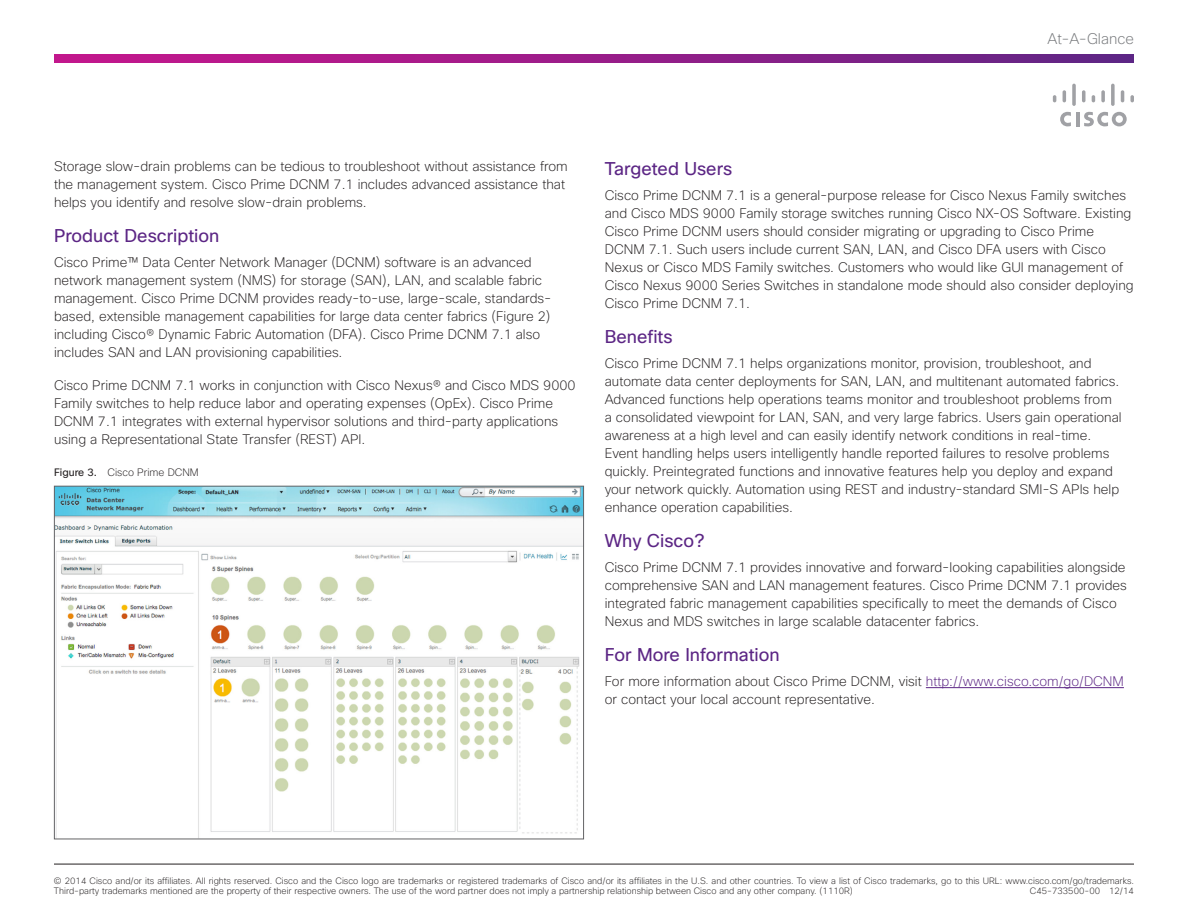
<style>
.page{position:relative;width:1188px;height:918px;background:#fff}
.page>*{position:absolute;margin:0;border:0;box-sizing:border-box;transform-origin:0 0}
.Subhead_1{font:18px "Cisco Sans";color:#5c2685}
.t1{font:200 15px "Cisco Sans";color:#76787b}
.Body_1{font:200 13.5px/18px "Cisco Sans";color:#231f20}
.Body_1-2{font:200 10.5px "Cisco Sans";color:#231f20}
.t2{font:200 9px/9.8px "Cisco Sans";color:#231f20}
.s1{font-weight:400}
.s2{color:#5c2685}
</style>
<div class="page">
<hr style="left:54px;top:864px;width:1080px;height:1px;background:#231f20">
<svg style="left:54px;top:54px;width:1080px;height:8px;background:#961d88"></svg>
<hr style="left:1076px;top:112px;width:3px;height:14px;background:#a0a1a5">
<svg style="left:1060px;top:112px;width:11px;height:14px"></svg>
<svg style="left:1084px;top:112px;width:43px;height:14px"></svg>
<svg style="left:1053px;top:95px;width:3px;height:7px"></svg>
<svg style="left:1063px;top:90px;width:3px;height:12px"></svg>
<svg style="left:1072px;top:84px;width:4px;height:22px"></svg>
<svg style="left:1082px;top:90px;width:3px;height:12px"></svg>
<svg style="left:1092px;top:95px;width:3px;height:7px"></svg>
<svg style="left:1101px;top:90px;width:4px;height:12px"></svg>
<svg style="left:1111px;top:84px;width:4px;height:22px"></svg>
<svg style="left:1121px;top:90px;width:3px;height:12px"></svg>
<svg style="left:1130px;top:95px;width:4px;height:7px"></svg>
<img style="left:56px;top:488px;width:526px;height:349px">
<hr style="left:926px;top:687px;width:198px;height:1px;background:#5c2685">
<p class="t1" style="left:1048px;top:29px;width:88px">At-A-Glance</p>
<p class="Body_1" style="left:54px;top:157px;width:515px">Storage slow-drain problems can be tedious to troubleshoot without assistance from the management system. Cisco Prime DCNM 7.1 includes advanced assistance that helps you identify and resolve slow-drain problems.</p>
<p class="Subhead_1" style="left:54px;top:224px;width:167px">Product Description</p>
<p class="Body_1" style="left:54px;top:253px;width:499px">Cisco Prime™ Data Center Network Manager (DCNM) software is an advanced network management system (NMS) for storage (SAN), LAN, and scalable fabric management. Cisco Prime DCNM provides ready-to-use, large-scale, standards&shy;based, extensible management capabilities for large data center fabrics (Figure 2) including Cisco® Dynamic Fabric Automation (DFA). Cisco Prime DCNM 7.1 also includes SAN and LAN provisioning capabilities.</p>
<p class="Body_1" style="left:54px;top:376px;width:523px">Cisco Prime DCNM 7.1 works in conjunction with Cisco Nexus® and Cisco MDS 9000<br>Family switches to help reduce labor and operating expenses (OpEx). Cisco Prime DCNM 7.1 integrates with external hypervisor solutions and third-party applications using a Representational State Transfer (REST) API.</p>
<p class="Body_1-2" style="left:54px;top:466px;width:146px"><span class="s1">Figure 3.</span> Cisco Prime DCNM</p>
<p class="Subhead_1" style="left:605px;top:157px;width:129px">Targeted Users</p>
<p class="Body_1" style="left:605px;top:186px;width:530px">Cisco Prime DCNM 7.1 is a general-purpose release for Cisco Nexus Family switches and Cisco MDS 9000 Family storage switches running Cisco NX-OS Software. Existing Cisco Prime DCNM users should consider migrating or upgrading to Cisco Prime DCNM 7.1. Such users include current SAN, LAN, and Cisco DFA users with Cisco Nexus or Cisco MDS Family switches. Customers who would like GUI management of Cisco Nexus 9000 Series Switches in standalone mode should also consider deploying Cisco Prime DCNM 7.1.</p>
<p class="Subhead_1" style="left:605px;top:325px;width:69px">Benefits</p>
<p class="Body_1" style="left:605px;top:354px;width:518px">Cisco Prime DCNM 7.1 helps organizations monitor, provision, troubleshoot, and automate data center deployments for SAN, LAN, and multitenant automated fabrics.<br>Advanced functions help operations teams monitor and troubleshoot problems from a consolidated viewpoint for LAN, SAN, and very large fabrics. Users gain operational awareness at a high level and can easily identify network conditions in real-time.<br>Event handling helps users intelligently handle reported failures to resolve problems quickly. Preintegrated functions and innovative features help you deploy and expand your network quickly. Automation using REST and industry-standard SMI-S APIs help enhance operation capabilities.</p>
<p class="Subhead_1" style="left:605px;top:529px;width:101px">Why Cisco?</p>
<p class="Body_1" style="left:605px;top:558px;width:524px">Cisco Prime DCNM 7.1 provides innovative and forward-looking capabilities alongside comprehensive SAN and LAN management features. Cisco Prime DCNM 7.1 provides integrated fabric management capabilities specifically to meet the demands of Cisco Nexus and MDS switches in large scalable datacenter fabrics.</p>
<p class="Subhead_1" style="left:605px;top:643px;width:176px">For More Information</p>
<p class="Body_1" style="left:605px;top:672px;width:521px">For more information about Cisco Prime DCNM, visit <span class="s2">http://www.cisco.com/go/DCNM </span>or contact your local account representative.</p>
<p class="t2" style="left:54px;top:876px;width:1082px">© 2014 Cisco and/or its affiliates. All rights reserved. Cisco and the Cisco logo are trademarks or registered trademarks of Cisco and/or its affiliates in the U.S. and other countries. To view a list of Cisco trademarks, go to this URL: www.cisco.com/go/trademarks.<br>Third-party trademarks mentioned are the property of their respective owners. The use of the word partner does not imply a partnership relationship between Cisco and any other company. (1110R)</p>
<p class="t2" style="left:1030px;top:886px;width:106px">C45-733500-00 12/14</p>
</div>
